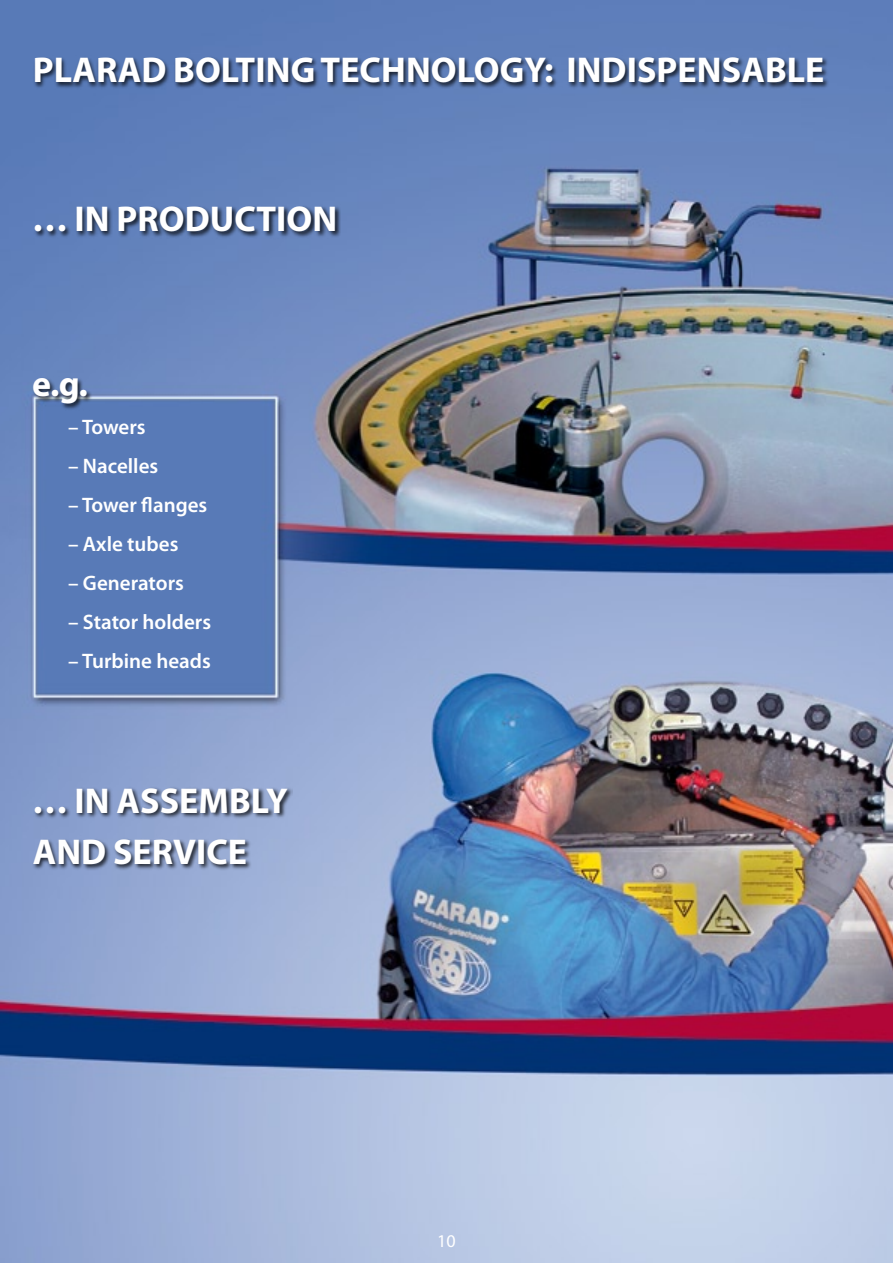
<style>
.page{position:relative;width:893px;height:1263px;background:#fff}
.page>*{position:absolute;margin:0;border:0;box-sizing:border-box;transform-origin:0 0}
.t1{font:700 36px/51px "Myriad Pro";color:#fff}
.t2{font:600 21px "Myriad Pro";color:#fff}
.t3{font:18px "Myriad Pro";color:#fff}
</style>
<div class="page">
<img style="left:0;top:0;width:893px;height:1263px">
<div style="left:33px;top:55px;width:797px;height:34px;background:#000;opacity:.75"></div>
<div style="left:33px;top:204px;width:308px;height:34px;background:#000;opacity:.75"></div>
<div style="left:31px;top:376px;width:62px;height:34px;background:#000;opacity:.75"></div>
<div style="left:32px;top:786px;width:261px;height:84px;background:#000;opacity:.75"></div>
<h1 class="t1" style="left:33px;top:43px;width:793px">PLARAD BOLTING TECHNOLOGY: INDISPENSABLE</h1>
<h1 class="t1" style="left:32px;top:192px;width:306px">… IN PRODUCTION</h1>
<h1 class="t1" style="left:32px;top:357px;width:57px">e.g.</h1>
<p class="t2" style="left:68px;top:414px;width:79px">– Towers</p>
<p class="t2" style="left:68px;top:453px;width:92px">– Nacelles</p>
<p class="t2" style="left:68px;top:492px;width:141px">– Tower flanges</p>
<p class="t2" style="left:68px;top:531px;width:112px">– Axle tubes</p>
<p class="t2" style="left:68px;top:570px;width:117px">– Generators</p>
<p class="t2" style="left:68px;top:609px;width:145px">– Stator holders</p>
<p class="t2" style="left:68px;top:648px;width:144px">– Turbine heads</p>
<h1 class="t1" style="left:32px;top:774px;width:257px">… IN ASSEMBLY<br>AND SERVICE</h1>
<p class="t3" style="left:437px;top:1229px;width:20px">10</p>
</div>
